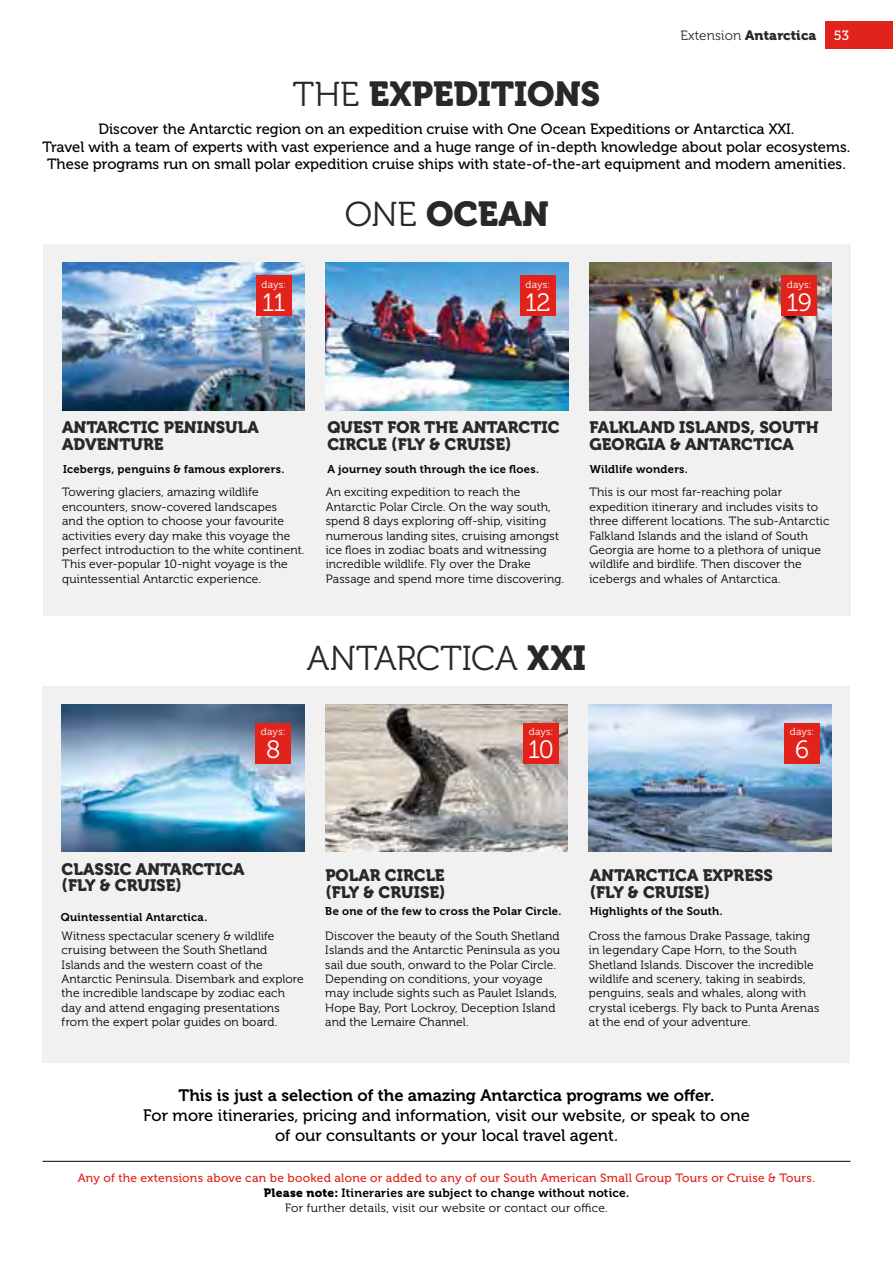
<style>
.page{position:relative;width:893px;height:1263px;background:#fff}
.page>*{position:absolute;margin:0;border:0;box-sizing:border-box;transform-origin:0 0}
.t1{font:34.5px "Museo 900";letter-spacing:-.005em;color:#292829}
.t2{font:34.5px "Museo 300";color:#292829}
.t3{font:25.05px "Museo 300";letter-spacing:-.025em;color:#fff}
.t4{font:16.5px/16.5px "Museo 900";color:#292829}
.t5{font:16.5px/19.8px "Museo 500";color:#000;text-align:center}
.t6{font:16.5px "Museo 700";color:#000}
.t7{font:14.85px/17.9px "Museo 500";color:#000;text-align:center}
.t8{font:13.5px "Museo 900";letter-spacing:.01em;color:#292829}
.t9{font:13.5px "Museo 500";color:#fff}
.t10{font:12px/14.4px "Museo 300";letter-spacing:.01em;color:#000}
.t11{font:12px "Museo 500";letter-spacing:.02em;color:#e2231b}
.t12{font:12px "Museo 700";letter-spacing:.02em;color:#000}
.t13{font:11.25px "Museo 700";letter-spacing:.02em;color:#000}
.t14{font:10.2px "Museo 300";letter-spacing:.02em;color:#fff}
.s1{font-family:"Museo 300"}
.s2{font-family:"Museo 900"}
</style>
<div class="page">
<div style="left:825px;top:21px;width:68px;height:27px;background:#e2231b"></div>
<hr style="left:43px;top:1161px;width:807px;height:1px;background:#000">
<div style="left:43px;top:686px;width:807px;height:376px;background:#f1f1f2"></div>
<img style="left:62px;top:704px;width:242px;height:148px">
<img style="left:325px;top:704px;width:243px;height:148px">
<img style="left:589px;top:704px;width:242px;height:148px">
<div style="left:43px;top:244px;width:808px;height:372px;background:#f1f1f2"></div>
<img style="left:62px;top:262px;width:243px;height:148px">
<img style="left:326px;top:262px;width:242px;height:148px">
<img style="left:589px;top:262px;width:243px;height:148px">
<div style="left:256px;top:275px;width:35px;height:41px;background:#e2231b"></div>
<div style="left:520px;top:275px;width:36px;height:41px;background:#e2231b"></div>
<div style="left:781px;top:275px;width:36px;height:41px;background:#e2231b"></div>
<div style="left:256px;top:723px;width:35px;height:40px;background:#e2231b"></div>
<div style="left:523px;top:723px;width:36px;height:40px;background:#e2231b"></div>
<div style="left:784px;top:723px;width:36px;height:40px;background:#e2231b"></div>
<h1 class="t1" style="left:293px;top:74px;width:309px"><span class="s1">THE</span> EXPEDITIONS</h1>
<p class="t8" style="left:680px;top:27px;width:137px"><span class="s1">Extension</span> Antarctica</p>
<p class="t9" style="left:834px;top:28px;width:17px">53</p>
<p class="t7" style="left:43px;top:120px;width:809px">Discover the Antarctic region on an expedition cruise with One Ocean Expeditions or Antarctica XXI.<br>Travel with a team of experts with vast experience and a huge range of in-depth knowledge about polar ecosystems.<br>These programs run on small polar expedition cruise ships with state-of-the-art equipment and modern amenities.</p>
<h1 class="t1" style="left:345px;top:195px;width:206px"><span class="s1">ONE</span> OCEAN</h1>
<p class="t14" style="left:261px;top:279px;width:26px">days:</p>
<h2 class="t3" style="left:262px;top:289px;width:25px">11</h2>
<p class="t14" style="left:526px;top:279px;width:26px">days:</p>
<h2 class="t3" style="left:525px;top:289px;width:27px">12</h2>
<p class="t14" style="left:787px;top:279px;width:26px">days:</p>
<h2 class="t3" style="left:786px;top:289px;width:27px">19</h2>
<h3 class="t4" style="left:62px;top:419px;width:198px">ANTARCTIC PENINSULA<br>ADVENTURE</h3>
<p class="t13" style="left:63px;top:462px;width:223px">Icebergs, penguins &amp; famous explorers.</p>
<h3 class="t4" style="left:327px;top:419px;width:234px">QUEST FOR THE ANTARCTIC<br>CIRCLE (FLY &amp; CRUISE)</h3>
<h3 class="t4" style="left:589px;top:419px;width:231px">FALKLAND ISLANDS, SOUTH<br>GEORGIA &amp; ANTARCTICA</h3>
<p class="t13" style="left:327px;top:462px;width:213px">A journey south through the ice floes.</p>
<p class="t13" style="left:590px;top:462px;width:99px">Wildlife wonders.</p>
<p class="t10" style="left:62px;top:485px;width:244px">Towering glaciers, amazing wildlife encounters, snow-covered landscapes<br>and the option to choose your favourite activities every day make this voyage the perfect introduction to the white continent.<br>This ever-popular 10-night voyage is the quintessential Antarctic experience.</p>
<p class="t10" style="left:326px;top:485px;width:240px">An exciting expedition to reach the Antarctic Polar Circle. On the way south, spend 8 days exploring off-ship, visiting numerous landing sites, cruising amongst ice floes in zodiac boats and witnessing incredible wildlife. Fly over the Drake Passage and spend more time discovering.</p>
<p class="t10" style="left:589px;top:485px;width:241px">This is our most far-reaching polar expedition itinerary and includes visits to three different locations. The sub-Antarctic Falkland Islands and the island of South Georgia are home to a plethora of unique wildlife and birdlife. Then discover the icebergs and whales of Antarctica.</p>
<h1 class="t2" style="left:307px;top:639px;width:281px">ANTARCTICA <span class="s2">XXI</span></h1>
<p class="t14" style="left:261px;top:726px;width:26px">days:</p>
<h2 class="t3" style="left:266px;top:736px;width:16px">8</h2>
<p class="t14" style="left:529px;top:726px;width:26px">days:</p>
<h2 class="t3" style="left:528px;top:736px;width:27px">10</h2>
<p class="t14" style="left:790px;top:726px;width:26px">days:</p>
<h2 class="t3" style="left:795px;top:736px;width:16px">6</h2>
<h3 class="t4" style="left:62px;top:861px;width:184px">CLASSIC ANTARCTICA (FLY &amp; CRUISE)</h3>
<p class="t13" style="left:61px;top:911px;width:148px">Quintessential Antarctica.</p>
<h3 class="t4" style="left:325px;top:867px;width:122px">POLAR CIRCLE (FLY &amp; CRUISE)</h3>
<h3 class="t4" style="left:590px;top:867px;width:185px">ANTARCTICA EXPRESS (FLY &amp; CRUISE)</h3>
<p class="t13" style="left:325px;top:905px;width:238px">Be one of the few to cross the Polar Circle.</p>
<p class="t13" style="left:590px;top:905px;width:135px">Highlights of the South.</p>
<p class="t10" style="left:62px;top:929px;width:244px">Witness spectacular scenery &amp; wildlife cruising between the South Shetland Islands and the western coast of the Antarctic Peninsula. Disembark and explore the incredible landscape by zodiac each day and attend engaging presentations from the expert polar guides on board.</p>
<p class="t10" style="left:325px;top:929px;width:236px">Discover the beauty of the South Shetland Islands and the Antarctic Peninsula as you sail due south, onward to the Polar Circle.<br>Depending on conditions, your voyage may include sights such as Paulet Islands, Hope Bay, Port Lockroy, Deception Island and the Lemaire Channel.</p>
<p class="t10" style="left:589px;top:929px;width:232px">Cross the famous Drake Passage, taking in legendary Cape Horn, to the South Shetland Islands. Discover the incredible wildlife and scenery, taking in seabirds, penguins, seals and whales, along with crystal icebergs. Fly back to Punta Arenas at the end of your adventure.</p>
<h3 class="t6" style="left:179px;top:1086px;width:537px">This is just a selection of the amazing Antarctica programs we offer.</h3>
<h3 class="t5" style="left:143px;top:1106px;width:608px">For more itineraries, pricing and information, visit our website, or speak to one of our consultants or your local travel agent.</h3>
<p class="t11" style="left:78px;top:1171px;width:739px">Any of the extensions above can be booked alone or added to any of our South American Small Group Tours or Cruise &amp; Tours.</p>
<p class="t12" style="left:264px;top:1186px;width:367px"><span class="s2">Please note:</span> Itineraries are subject to change without notice.</p>
<p class="t10" style="left:285px;top:1201px;width:324px">For further details, visit our website or contact our office.</p>
</div>
